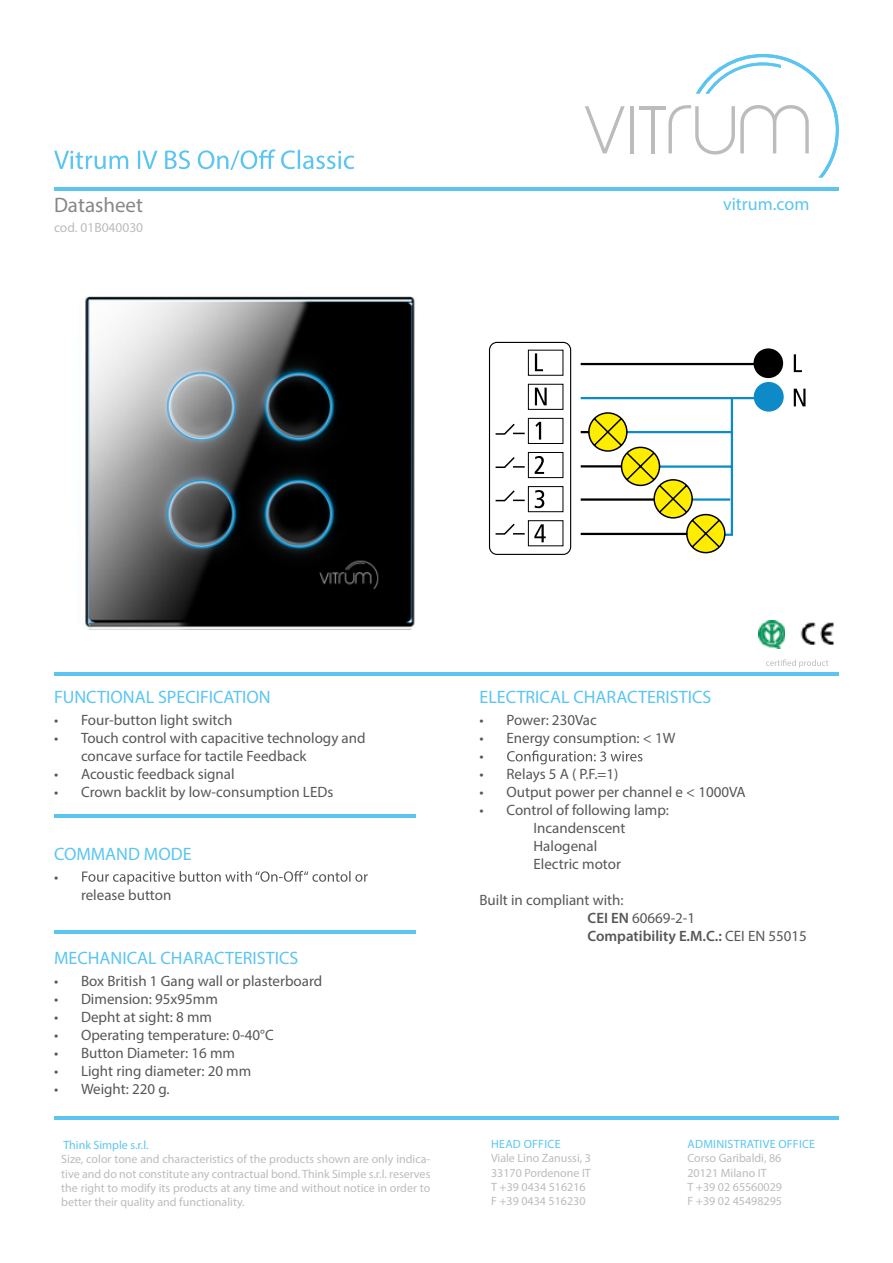
<style>
.page{position:relative;width:893px;height:1263px;background:#fff}
.page>*{position:absolute;margin:0;border:0;box-sizing:border-box;transform-origin:0 0}
.t1{font:21px "Myriad Pro";color:#878787}
.t2{font:18px "Myriad Pro";color:#5bc5f2}
.t3{font:15px/18px "Myriad Pro";color:#575756}
.t4{font:13.5px "Myriad Pro";color:#bcbcbc}
.t5{font:12px/14.4px "Myriad Pro";color:#bcbcbc}
.t6{font:12px "Myriad Pro";letter-spacing:.02em;color:#5bc5f2}
.t7{font:12px "Myriad Pro";color:#5cc5ef}
.s1{font-weight:600}
</style>
<div class="page">
<hr style="left:54px;top:673px;width:785px;height:3px;background:#5cc5ef">
<hr style="left:54px;top:1116px;width:785px;height:3px;background:#5cc5ef">
<hr style="left:639px;top:106px;width:27px;height:4px;background:#bcbcbc">
<svg style="left:585px;top:106px;width:40px;height:47px"></svg>
<hr style="left:630px;top:106px;width:3px;height:47px;background:#bcbcbc">
<hr style="left:651px;top:106px;width:3px;height:47px;background:#bcbcbc">
<svg style="left:668px;top:54px;width:171px;height:123px"></svg>
<hr style="left:54px;top:187px;width:785px;height:3px;background:#5cc5ef">
<img style="left:800px;top:622px;width:33px;height:23px">
<img style="left:758px;top:620px;width:27px;height:29px">
<svg style="left:766px;top:659px;width:63px;height:9px"></svg>
<svg style="left:54px;top:149px;width:300px;height:21px"></svg>
<svg style="left:82px;top:871px;width:286px;height:13px"></svg>
<svg style="left:507px;top:750px;width:135px;height:14px"></svg>
<hr style="left:54px;top:814px;width:361px;height:3px;background:#5cc5ef">
<hr style="left:54px;top:930px;width:361px;height:3px;background:#5cc5ef">
<hr style="left:581px;top:363px;width:188px;height:2px;background:#000">
<div style="left:489px;top:342px;width:82px;height:213px;border:1px solid #000;border-radius:7px"></div>
<svg style="left:794px;top:354px;width:8px;height:18px"></svg>
<svg style="left:794px;top:389px;width:11px;height:17px"></svg>
<hr style="left:581px;top:465px;width:57px;height:2px;background:#000">
<div style="left:754px;top:382px;width:30px;height:30px;background:#0d8ac7;border-radius:50%"></div>
<div style="left:753px;top:348px;width:30px;height:30px;background:#000;border-radius:50%"></div>
<hr style="left:581px;top:397px;width:181px;height:2px;background:#0d8ac7">
<hr style="left:581px;top:533px;width:117px;height:2px;background:#000">
<hr style="left:581px;top:431px;width:23px;height:2px;background:#000">
<hr style="left:581px;top:498px;width:92px;height:3px;background:#000">
<svg style="left:495px;top:350px;width:68px;height:196px"></svg>
<svg style="left:587px;top:399px;width:147px;height:155px"></svg>
<img style="left:85px;top:296px;width:330px;height:334px">
<h1 class="t1" style="left:54px;top:192px;width:91px">Datasheet</h1>
<p class="t2" style="left:723px;top:193px;width:88px">vitrum.com</p>
<p class="t4" style="left:54px;top:219px;width:91px">cod. 01B040030</p>
<p class="t2" style="left:54px;top:686px;width:218px">FUNCTIONAL SPECIFICATION</p>
<p class="t3" style="left:54px;top:711px;width:180px">• Four-button light switch</p>
<p class="t3" style="left:81px;top:729px;width:286px;text-indent:-27px">• Touch control with capacitive technology and concave surface for tactile Feedback</p>
<p class="t3" style="left:54px;top:765px;width:182px">• Acoustic feedback signal</p>
<p class="t3" style="left:54px;top:783px;width:281px">• Crown backlit by low-consumption LEDs</p>
<p class="t2" style="left:54px;top:842px;width:139px">COMMAND MODE</p>
<p class="t3" style="left:54px;top:867px;width:6px">•</p>
<p class="t3" style="left:81px;top:885px;width:92px">release button</p>
<p class="t2" style="left:54px;top:946px;width:246px">MECHANICAL CHARACTERISTICS</p>
<p class="t3" style="left:54px;top:971px;width:270px">• Box British 1 Gang wall or plasterboard</p>
<p class="t3" style="left:54px;top:989px;width:165px">• Dimension: 95x95mm</p>
<p class="t3" style="left:54px;top:1007px;width:160px">• Depht at sight: 8 mm</p>
<p class="t3" style="left:54px;top:1025px;width:221px">• Operating temperature: 0-40°C</p>
<p class="t3" style="left:54px;top:1043px;width:183px">• Button Diameter: 16 mm</p>
<p class="t3" style="left:54px;top:1061px;width:199px">• Light ring diameter: 20 mm</p>
<p class="t3" style="left:54px;top:1079px;width:117px">• Weight: 220 g.</p>
<p class="t7" style="left:63px;top:1137px;width:87px">Think Simple s.r.l.</p>
<p class="t5" style="left:61px;top:1152px;width:371px;text-align:justify">Size, color tone and characteristics of the products shown are only indica&shy;tive and do not constitute any contractual bond. Think Simple s.r.l. reserves the right to modify its products at any time and without notice in order to better their quality and functionality.</p>
<p class="t2" style="left:479px;top:686px;width:233px">ELECTRICAL CHARACTERISTICS</p>
<p class="t3" style="left:479px;top:711px;width:119px">• Power: 230Vac</p>
<p class="t3" style="left:479px;top:729px;width:197px">• Energy consumption: &lt; 1W •</p>
<p class="t3" style="left:479px;top:765px;width:140px">• Relays 5 A ( P.F.=1)</p>
<p class="t3" style="left:479px;top:783px;width:268px">• Output power per channel e &lt; 1000VA</p>
<p class="t3" style="left:533px;top:801px;width:137px;text-indent:-54px">• Control of following lamp:<br>Incandenscent<br>Halogenal<br>Electric motor</p>
<p class="t3" style="left:587px;top:891px;width:221px;text-indent:-108px">Built in compliant with:<br><span class="s1">CEI EN</span> 60669-2-1<br><span class="s1">Compatibility E.M.C.:</span> CEI EN 55015</p>
<p class="t6" style="left:491px;top:1136px;width:71px">HEAD OFFICE</p>
<p class="t5" style="left:491px;top:1151px;width:101px">Viale Lino Zanussi, 3<br>33170 Pordenone IT<br>T +39 0434 516216<br>F +39 0434 516230</p>
<p class="t6" style="left:688px;top:1136px;width:129px">ADMINISTRATIVE OFFICE</p>
<p class="t5" style="left:687px;top:1151px;width:96px">Corso Garibaldi, 86<br>20121 Milano IT<br>T +39 02 65560029<br>F +39 02 45498295</p>
</div>
